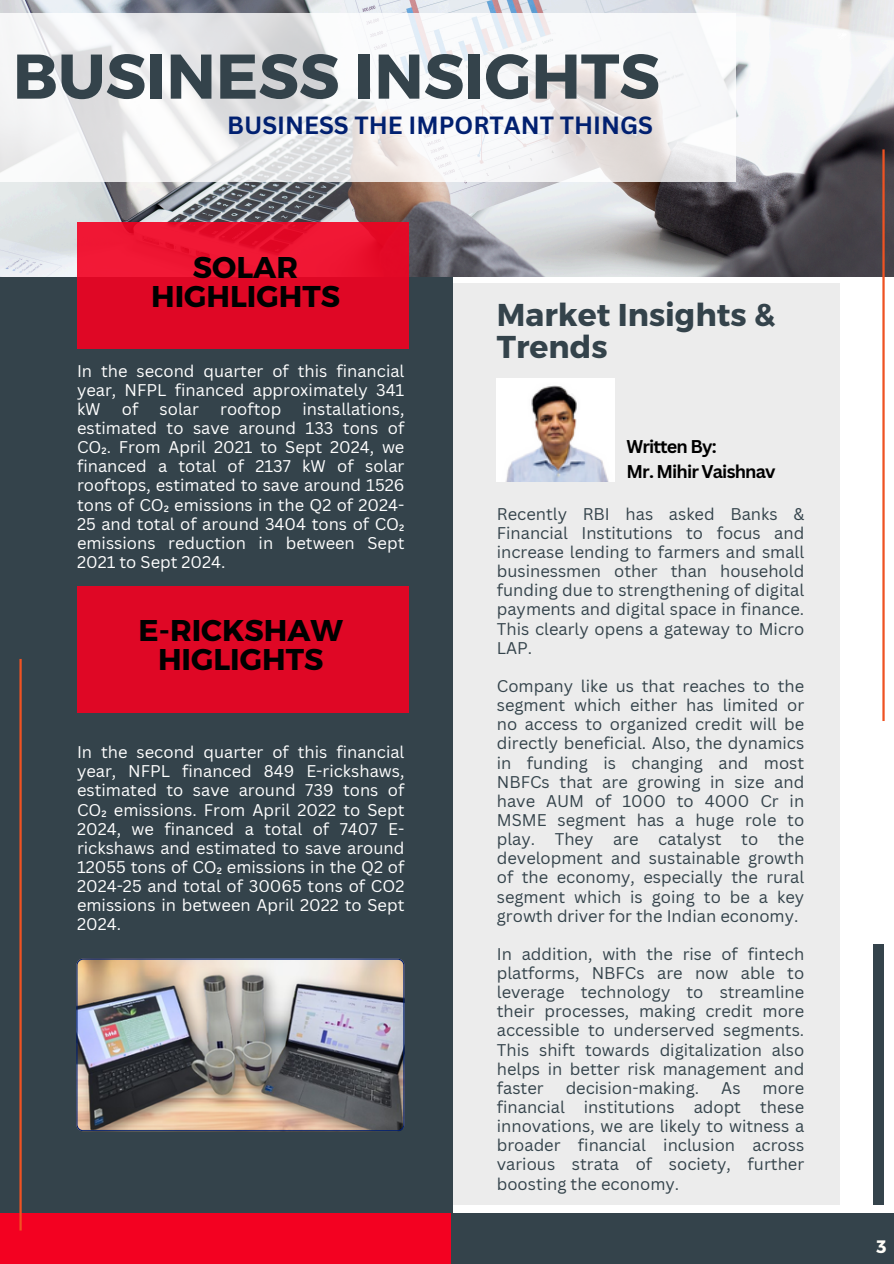
<style>
.page{position:relative;width:894px;height:1264px;background:#fff}
.page>*{position:absolute;margin:0;border:0;box-sizing:border-box;transform-origin:0 0}
.t1{font:700 63px "Montserrat";color:#34434b}
.t2{font:700 31.5px/31.5px "Montserrat";color:#34434b}
.t3{font:700 30px/29.2px "Montserrat";color:#000;text-align:center}
.t4{font:700 24.15px "Canva Sans";color:#012070}
.t5{font:700 18px/24.8px "Canva Sans";letter-spacing:-.05em;color:#000}
.t6{font:700 18px "Montserrat";color:#fffef8}
.t7{font:16.5px/19.2px "Canva Sans";color:#34434b;text-align:justify}
.t8{font:16.5px/19.2px "Canva Sans";color:#fff;text-align:justify}
</style>
<div class="page">
<div style="left:0;top:277px;width:453px;height:986px;background:#34434b"></div>
<div style="left:453px;top:283px;width:386px;height:921px;background:#ececec"></div>
<img style="left:0;top:0;width:893px;height:277px">
<div style="left:77px;top:222px;width:332px;height:126px;background:linear-gradient(to right,#e70f2c,#e30a27)"></div>
<svg style="left:0;top:13px;width:735px;height:169px;fill:#f4f4f6"></svg>
<div style="left:0;top:1213px;width:462px;height:50px;background:#f30121"></div>
<div style="left:450px;top:1213px;width:443px;height:50px;background:#34434b"></div>
<hr style="left:882px;top:149px;width:2px;height:572px;background:#ef5222">
<div style="left:872px;top:944px;width:11px;height:260px;background:#34434b"></div>
<hr style="left:19px;top:659px;width:3px;height:571px;background:#ef5222">
<div style="left:77px;top:586px;width:332px;height:126px;background:#df0725"></div>
<img style="left:496px;top:378px;width:118px;height:104px">
<img style="left:76px;top:958px;width:328px;height:172px">
<h4 class="t1" style="left:13px;top:35px;width:648px">BUSINESS INSIGHTS</h4>
<h3 class="t4" style="left:227px;top:109px;width:427px">BUSINESS THE IMPORTANT THINGS</h3>
<p class="t3" style="left:151px;top:251px;width:190px">SOLAR<br>HIGHLIGHTS</p>
<h2 class="t8" style="left:77px;top:360px;width:329px">In the second quarter of this financial year, NFPL financed approximately 341 kW</h2>
<h2 class="t8" style="left:122px;top:399px;width:18px">of</h2>
<h2 class="t8" style="left:160px;top:399px;width:41px">solar</h2>
<h2 class="t8" style="left:220px;top:399px;width:63px">rooftop</h2>
<h2 class="t8" style="left:77px;top:399px;width:329px;text-indent:225px">installations, estimated to save around 133 tons of CO₂. From April 2021 to Sept 2024, we financed a total of 2137 kW of solar rooftops, estimated to save around 1526 tons of CO₂ emissions in the Q2 of 2024- 25 and total of around 3404 tons of CO₂ emissions reduction in between Sept 2021 to Sept 2024.</h2>
<p class="t3" style="left:138px;top:614px;width:206px">E-RICKSHAW<br>HIGLIGHTS</p>
<h5 class="t8" style="left:77px;top:742px;width:329px">In the second quarter of this financial year, NFPL financed 849 E-rickshaws, estimated to save around 739 tons of CO₂ emissions. From April 2022 to Sept 2024, we financed a total of 7407 E&shy;rickshaws and estimated to save around 12055 tons of CO₂ emissions in the Q2 of 2024-25 and total of 30065 tons of CO2 emissions in between April 2022 to Sept 2024.</h5>
<h1 class="t2" style="left:496px;top:297px;width:280px">Market Insights &amp;<br>Trends</h1>
<p class="t5" style="left:626px;top:434px;width:150px">Written By:<br>Mr. Mihir Vaishnav</p>
<p class="t7" style="left:496px;top:504px;width:309px">Recently RBI has asked Banks &amp; Financial Institutions to focus and increase lending to farmers and small businessmen other than household funding due to strengthening of digital payments and digital space in finance.<br>This clearly opens a gateway to Micro LAP.</p>
<h2 class="t7" style="left:496px;top:676px;width:309px">Company like us that reaches to the segment which either has limited or no access to organized credit will be directly beneficial. Also, the dynamics in funding is changing and most NBFCs that are growing in size and have AUM of 1000 to 4000 Cr in MSME segment has a huge role to play. They are catalyst to the development and sustainable growth of the economy, especially the rural segment which is going to be a key growth driver for the Indian economy.</h2>
<p class="t7" style="left:496px;top:943px;width:309px">In addition, with the rise of fintech platforms, NBFCs are now able to leverage technology to streamline their processes, making credit more accessible to underserved segments.<br>This shift towards digitalization also helps in better risk management and faster</p>
<p class="t7" style="left:565px;top:1077px;width:135px">decision-making.</p>
<p class="t7" style="left:721px;top:1077px;width:21px">As</p>
<p class="t7" style="left:496px;top:1077px;width:309px;text-indent:266px">more financial institutions adopt these innovations, we are likely to witness a broader financial inclusion across various strata of society, further boosting the economy.</p>
<p class="t6" style="left:876px;top:1234px;width:12px">3</p>
</div>
